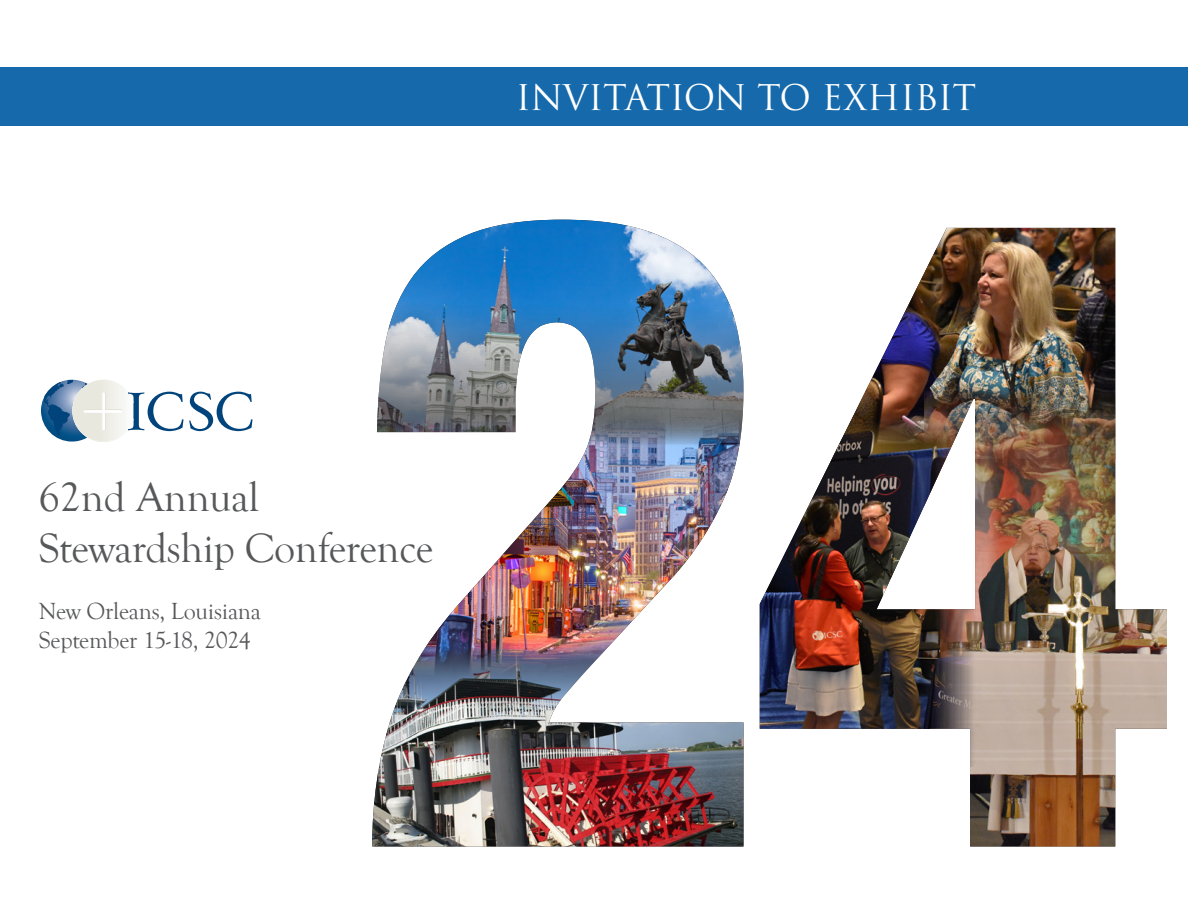
<style>
.page{position:relative;width:1188px;height:918px;background:#fff}
.page>*{position:absolute;margin:0;border:0;box-sizing:border-box;transform-origin:0 0}
.t1{font:42px/50.4px "Goudy Old Style T";letter-spacing:-.01em;color:#57585a}
.t2{font:34.5px "Trajan Pro";letter-spacing:-.01em;color:#fff}
.t3{font:24px/28.5px "Goudy Old Style T";letter-spacing:-.01em;color:#57585a}
</style>
<div class="page">
<div style="left:0;top:68px;width:1188px;height:58px;background:#166aab"></div>
<svg style="left:41px;top:380px;width:212px;height:62px"></svg>
<hr style="left:103px;top:392px;width:3px;height:38px;background:#e5e3d8">
<hr style="left:84px;top:409px;width:38px;height:3px;background:#e5e3d8">
<hr style="left:84px;top:410px;width:38px;height:3px;background:#fff">
<hr style="left:102px;top:392px;width:3px;height:38px;background:#fff">
<img style="left:377px;top:220px;width:366px;height:192px">
<img style="left:372px;top:680px;width:371px;height:166px">
<img style="left:377px;top:412px;width:366px;height:268px">
<img style="left:856px;top:228px;width:259px;height:181px">
<img style="left:924px;top:392px;width:243px;height:454px">
<img style="left:760px;top:409px;width:216px;height:358px">
<p class="t2" style="left:516px;top:75px;width:462px">INVITATION TO EXHIBIT</p>
<p class="t1" style="left:39px;top:473px;width:396px">62nd Annual<br>Stewardship Conference</p>
<p class="t3" style="left:39px;top:598px;width:224px">New Orleans, Louisiana<br>September 15-18, 2024</p>
</div>
